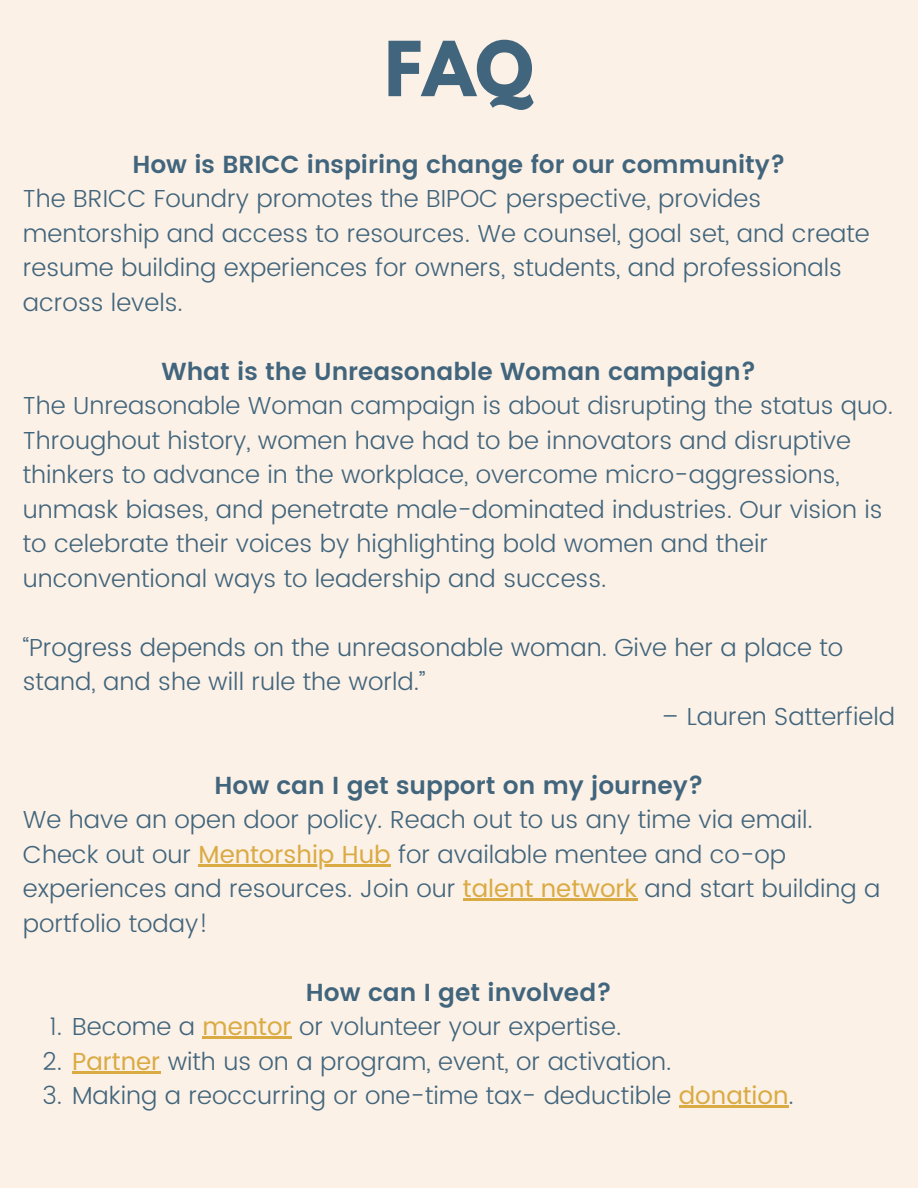
<style>
.page{position:relative;width:918px;height:1188px;background:#fcf1e7}
.page>*{position:absolute;margin:0;border:0;box-sizing:border-box;transform-origin:0 0}
.t1{font:700 67.2px "League Spartan";color:#41657c}
.t2{font:300 24.6px/34.5px "Poppins";color:#41657c}
.t3{font:600 24.6px "Poppins";color:#41657c}
.s1{font-weight:400;color:#daaa43}
</style>
<div class="page">
<hr style="left:203px;top:1036px;width:89px;height:3px;background:#daaa43">
<hr style="left:72px;top:1071px;width:88px;height:2px;background:#daaa43">
<hr style="left:679px;top:1105px;width:110px;height:3px;background:#daaa43">
<hr style="left:199px;top:864px;width:192px;height:2px;background:#daaa43">
<hr style="left:463px;top:898px;width:174px;height:3px;background:#daaa43">
<p class="t1" style="left:384px;top:36px;width:151px">FAQ</p>
<p class="t3" style="left:132px;top:150px;width:655px">How is BRICC inspiring change for our community?</p>
<p class="t2" style="left:23px;top:182px;width:849px">The BRICC Foundry promotes the BIPOC perspective, provides mentorship and access to resources. We counsel, goal set, and create resume building experiences for owners, students, and professionals across levels.</p>
<p class="t3" style="left:162px;top:357px;width:596px">What is the Unreasonable Woman campaign?</p>
<p class="t2" style="left:23px;top:389px;width:872px">The Unreasonable Woman campaign is about disrupting the status quo.<br>Throughout history, women have had to be innovators and disruptive thinkers to advance in the workplace, overcome micro-aggressions, unmask biases, and penetrate male-dominated industries. Our vision is to celebrate their voices by highlighting bold women and their unconventional ways to leadership and success.</p>
<p class="t2" style="left:23px;top:630px;width:822px">“Progress depends on the unreasonable woman. Give her a place to stand, and she will rule the world.”</p>
<p class="t2" style="left:662px;top:699px;width:235px">– Lauren Satterfield</p>
<p class="t3" style="left:214px;top:771px;width:491px">How can I get support on my journey?</p>
<p class="t2" style="left:23px;top:803px;width:859px">We have an open door policy. Reach out to us any time via email.<br>Check out our <span class="s1">Mentorship Hub</span> for available mentee and co-op experiences and resources. Join our <span class="s1">talent network</span> and start building a portfolio today!</p>
<p class="t3" style="left:306px;top:978px;width:308px">How can I get involved?</p>
<p class="t2" style="left:50px;top:1009px;width:573px">1. Become a <span class="s1">mentor</span> or volunteer your expertise.</p>
<p class="t2" style="left:43px;top:1044px;width:631px">2. <span class="s1">Partner</span> with us on a program, event, or activation.</p>
<p class="t2" style="left:43px;top:1078px;width:753px">3. Making a reoccurring or one-time tax- deductible <span class="s1">donation</span>.</p>
</div>
